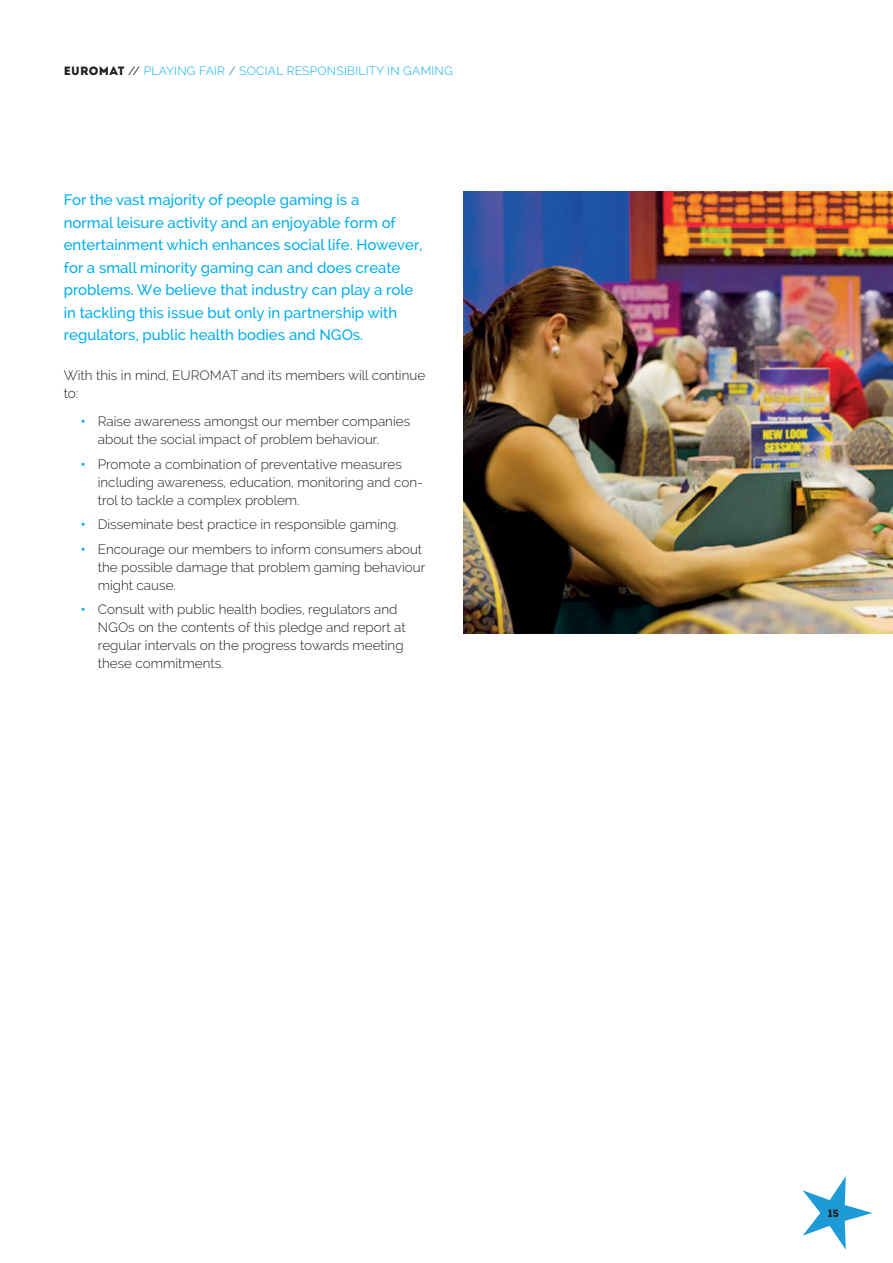
<style>
.page{position:relative;width:893px;height:1263px;background:#fff}
.page>*{position:absolute;margin:0;border:0;box-sizing:border-box;transform-origin:0 0}
.t1{font:500 15px/22.5px "Raleway";color:#00aeef}
.t2{font:300 13.5px/18px "Raleway";color:#231f20}
.t3{font:300 12px "Raleway";letter-spacing:.02em;color:#00aeef}
.t4{font:10.5px "Intro";color:#231f20}
.s1{font-family:"Intro";font-weight:400;color:#231f20}
.s2{font-weight:400;color:#231f20}
.s3{color:#1169b0}
.s4{font-weight:800;color:#00aeef}
</style>
<div class="page">
<svg style="left:803px;top:1176px;width:69px;height:74px"></svg>
<img style="left:463px;top:191px;width:430px;height:443px">
<p class="t3" style="left:64px;top:64px;width:391px"><span class="s1">EUROMAT</span> <span class="s2">//</span> Playing Fair <span class="s3">/</span> Social Responsibility in Gaming</p>
<p class="t1" style="left:64px;top:189px;width:360px">For the vast majority of people gaming is a<br>normal leisure activity and an enjoyable form of entertainment which enhances social life. However, for a small minority gaming can and does create problems. We believe that industry can play a role in tackling this issue but only in partnership with regulators, public health bodies and NGOs.</p>
<p class="t2" style="left:64px;top:366px;width:363px">With this in mind, EUROMAT and its members will continue to:</p>
<p class="t2" style="left:98px;top:413px;width:314px;text-indent:-17px"><span class="s4">•</span> Raise awareness amongst our member companies about the social impact of problem behaviour.</p>
<p class="t2" style="left:98px;top:455px;width:326px;text-indent:-17px"><span class="s4">•</span> Promote a combination of preventative measures including awareness, education, monitoring and con&shy;trol to tackle a complex problem.</p>
<p class="t2" style="left:81px;top:515px;width:319px"><span class="s4">•</span> Disseminate best practice in responsible gaming.</p>
<p class="t2" style="left:98px;top:540px;width:329px;text-indent:-17px"><span class="s4">•</span> Encourage our members to inform consumers about the possible damage that problem gaming behaviour might cause.</p>
<p class="t2" style="left:98px;top:600px;width:309px;text-indent:-17px"><span class="s4">•</span> Consult with public health bodies, regulators and NGOs on the contents of this pledge and report at regular intervals on the progress towards meeting these commitments.</p>
<p class="t4" style="left:828px;top:1207px;width:12px">15</p>
</div>
